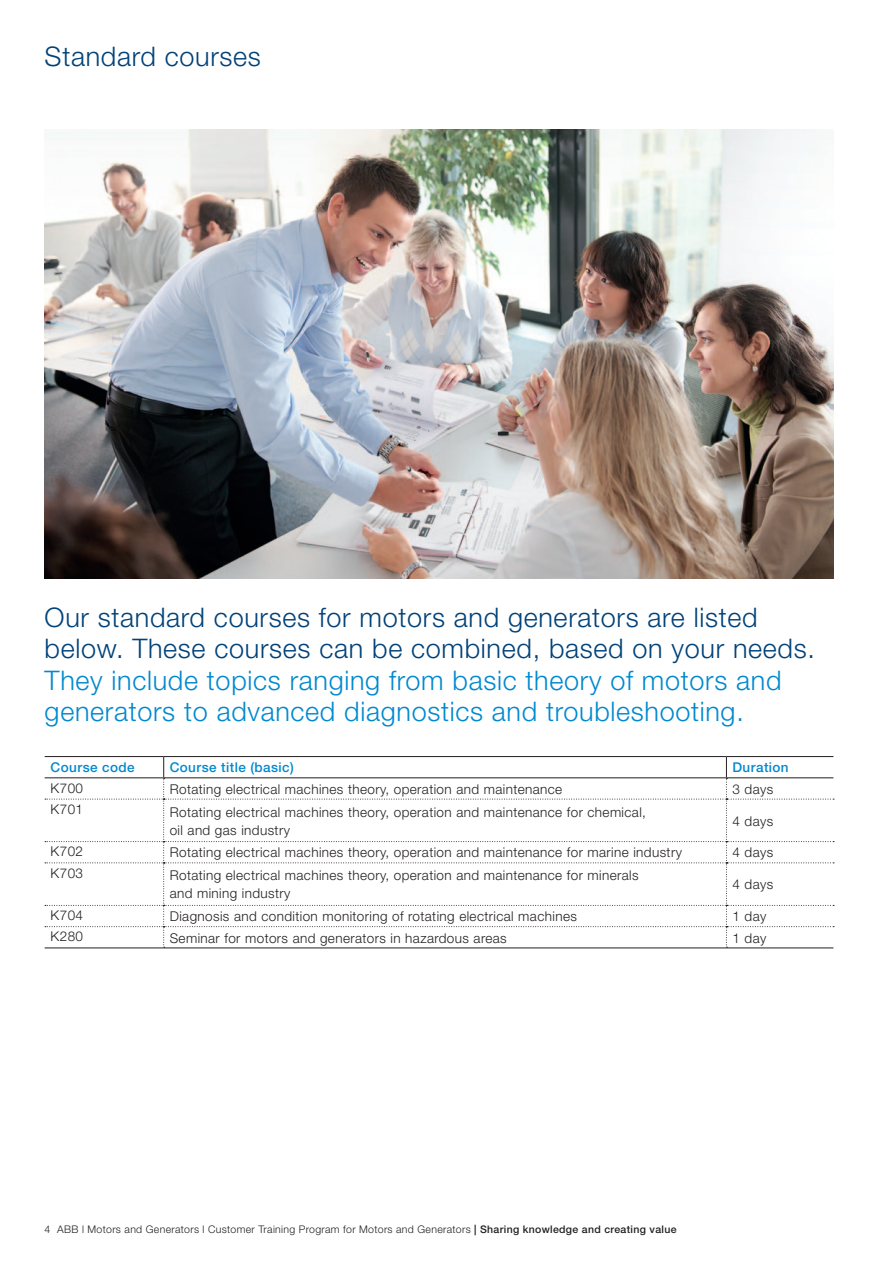
<style>
.page{position:relative;width:893px;height:1263px;background:#fff}
.page>*{position:absolute;margin:0;border:0;box-sizing:border-box;transform-origin:0 0}
.t1{font:300 27px/31.5px "Helvetica Neue CE";letter-spacing:.025em;color:#004279}
.t2{font:300 27px/31.5px "Helvetica Neue CE";letter-spacing:.025em;color:#0089cf}
.t3{font:300 13.5px/18px "Helvetica Neue CE";letter-spacing:.03em;color:#231f20}
.t4{font:500 13.5px "Helvetica Neue CE";letter-spacing:.03em;color:#0089cf}
.t5{font:300 10.5px "Helvetica Neue CE";letter-spacing:.03em;color:#231f20}
.s1{font-weight:500}
</style>
<div class="page">
<img style="left:45px;top:129px;width:788px;height:449px">
<hr style="left:45px;top:756px;width:119px;height:1px;background:#231f20">
<hr style="left:164px;top:756px;width:562px;height:1px;background:#231f20">
<hr style="left:726px;top:756px;width:107px;height:1px;background:#231f20">
<svg style="left:45px;top:757px;width:789px;height:191px"></svg>
<h1 class="t1" style="left:45px;top:41px;width:218px">Standard courses</h1>
<h1 class="t1" style="left:45px;top:602px;width:772px">Our standard courses for motors and generators are listed below. These courses can be combined, based on your needs.</h1>
<h1 class="t2" style="left:45px;top:665px;width:738px">They include topics ranging from basic theory of motors and generators to advanced diagnostics and troubleshooting.</h1>
<p class="t4" style="left:51px;top:759px;width:86px">Course code</p>
<p class="t4" style="left:170px;top:759px;width:126px">Course title (basic)</p>
<p class="t4" style="left:732px;top:759px;width:58px">Duration</p>
<p class="t3" style="left:51px;top:779px;width:34px">K700</p>
<p class="t3" style="left:170px;top:780px;width:394px">Rotating electrical machines theory, operation and maintenance</p>
<p class="t3" style="left:732px;top:780px;width:42px">3 days</p>
<p class="t3" style="left:51px;top:800px;width:34px">K701</p>
<p class="t3" style="left:170px;top:803px;width:478px">Rotating electrical machines theory, operation and maintenance for chemical, oil and gas industry</p>
<p class="t3" style="left:732px;top:812px;width:42px">4 days</p>
<p class="t3" style="left:51px;top:843px;width:34px">K702</p>
<p class="t3" style="left:170px;top:844px;width:514px">Rotating electrical machines theory, operation and maintenance for marine industry</p>
<p class="t3" style="left:732px;top:844px;width:42px">4 days</p>
<p class="t3" style="left:51px;top:864px;width:34px">K703</p>
<p class="t3" style="left:170px;top:867px;width:470px">Rotating electrical machines theory, operation and maintenance for minerals and mining industry</p>
<p class="t3" style="left:732px;top:876px;width:42px">4 days</p>
<p class="t3" style="left:51px;top:906px;width:34px">K704</p>
<p class="t3" style="left:170px;top:908px;width:409px">Diagnosis and condition monitoring of rotating electrical machines</p>
<p class="t3" style="left:732px;top:908px;width:35px">1 day</p>
<p class="t3" style="left:51px;top:928px;width:34px">K280</p>
<p class="t3" style="left:170px;top:929px;width:339px">Seminar for motors and generators in hazardous areas</p>
<p class="t3" style="left:732px;top:929px;width:35px">1 day</p>
<p class="t5" style="left:45px;top:1223px;width:633px">4 ABB l Motors and Generators l Customer Training Program for Motors and Generators <span class="s1">| Sharing knowledge and creating value</span></p>
</div>
